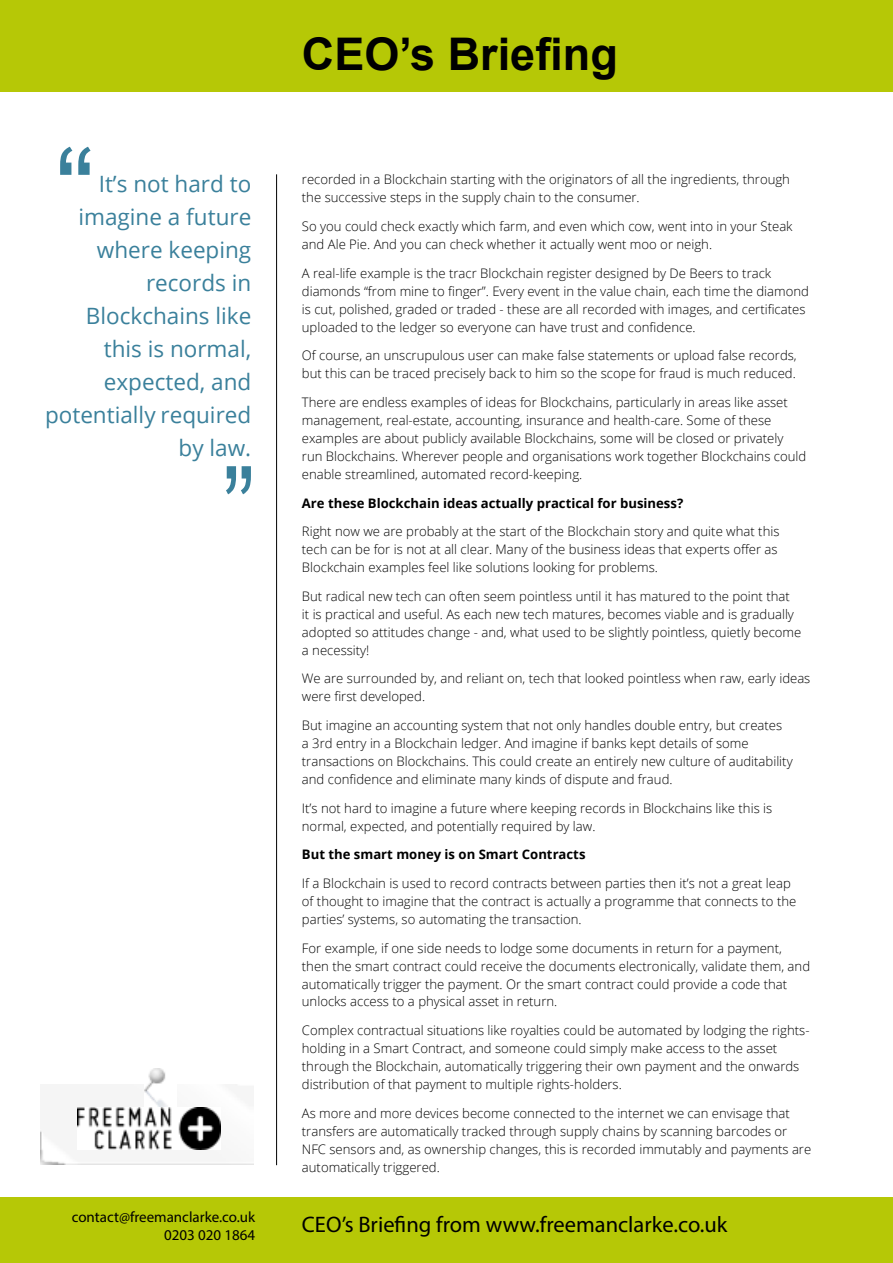
<style>
.page{position:relative;width:893px;height:1263px;background:#fff}
.page>*{position:absolute;margin:0;border:0;box-sizing:border-box;transform-origin:0 0}
.t1{font:120px "Arial";color:#3a809b}
.t2{font:120px "Arial Narrow";color:#3a809b}
.t3{font:700 45px "Arial";color:#000}
.t4{font:22.5px/33px "Open Sans";color:#3a809b;text-align:right}
.t5{font:22.5px "Myriad Pro";color:#000}
.t6{font:15px/18px "Myriad Pro";color:#000;text-align:right}
.t7{font:300 13.2px/18px "Open Sans";color:#000}
.t8{font:700 13.2px "Open Sans";color:#000}
</style>
<div class="page">
<div style="left:0;top:0;width:893px;height:91px;background:#b6c806"></div>
<div style="left:0;top:1197px;width:893px;height:66px;background:#b6c806"></div>
<hr style="left:276px;top:174px;width:1px;height:991px;background:#000">
<img style="left:41px;top:1085px;width:212px;height:79px">
<img style="left:144px;top:1069px;width:32px;height:39px">
<img style="left:77px;top:1108px;width:144px;height:41px">
<h1 class="t1" style="left:55px;top:109px;width:41px">“</h1>
<h3 class="t4" style="left:45px;top:166px;width:208px">It’s not hard to imagine a future where keeping records in<br>Blockchains like this is normal, expected, and potentially required by law.</h3>
<h1 class="t2" style="left:223px;top:422px;width:34px">”</h1>
<h2 class="t3" style="left:302px;top:22px;width:317px">CEO’s Briefing</h2>
<p class="t7" style="left:302px;top:170px;width:490px">recorded in a Blockchain starting with the originators of all the ingredients, through the successive steps in the supply chain to the consumer.</p>
<p class="t7" style="left:302px;top:217px;width:492px">So you could check exactly which farm, and even which cow, went into in your Steak and Ale Pie. And you can check whether it actually went moo or neigh.</p>
<p class="t7" style="left:302px;top:263px;width:509px">A real-life example is the tracr Blockchain register designed by De Beers to track diamonds “from mine to finger”. Every event in the value chain, each time the diamond is cut, polished, graded or traded - these are all recorded with images, and certificates uploaded to the ledger so everyone can have trust and confidence.</p>
<p class="t7" style="left:302px;top:346px;width:496px">Of course, an unscrupulous user can make false statements or upload false records, but this can be traced precisely back to him so the scope for fraud is much reduced.</p>
<p class="t7" style="left:302px;top:393px;width:506px">There are endless examples of ideas for Blockchains, particularly in areas like asset management, real-estate, accounting, insurance and health-care. Some of these examples are about publicly available Blockchains, some will be closed or privately run Blockchains. Wherever people and organisations work together Blockchains could enable streamlined, automated record-keeping.</p>
<p class="t8" style="left:302px;top:493px;width:383px">Are these Blockchain ideas actually practical for business?</p>
<p class="t7" style="left:302px;top:522px;width:479px">Right now we are probably at the start of the Blockchain story and quite what this tech can be for is not at all clear. Many of the business ideas that experts offer as<br>Blockchain examples feel like solutions looking for problems.</p>
<p class="t7" style="left:302px;top:587px;width:501px">But radical new tech can often seem pointless until it has matured to the point that<br>it is practical and useful. As each new tech matures, becomes viable and is gradually adopted so attitudes change - and, what used to be slightly pointless, quietly become a necessity!</p>
<p class="t7" style="left:302px;top:669px;width:510px">We are surrounded by, and reliant on, tech that looked pointless when raw, early ideas were first developed.</p>
<p class="t7" style="left:302px;top:716px;width:492px">But imagine an accounting system that not only handles double entry, but creates<br>a 3rd entry in a Blockchain ledger. And imagine if banks kept details of some transactions on Blockchains. This could create an entirely new culture of auditability and confidence and eliminate many kinds of dispute and fraud.</p>
<p class="t7" style="left:302px;top:798px;width:472px">It’s not hard to imagine a future where keeping records in Blockchains like this is normal, expected, and potentially required by law.</p>
<p class="t8" style="left:302px;top:845px;width:285px">But the smart money is on Smart Contracts</p>
<p class="t7" style="left:302px;top:874px;width:496px">If a Blockchain is used to record contracts between parties then it’s not a great leap of thought to imagine that the contract is actually a programme that connects to the parties’ systems, so automating the transaction.</p>
<p class="t7" style="left:302px;top:938px;width:510px">For example, if one side needs to lodge some documents in return for a payment, then the smart contract could receive the documents electronically, validate them, and automatically trigger the payment. Or the smart contract could provide a code that unlocks access to a physical asset in return.</p>
<p class="t7" style="left:302px;top:1021px;width:509px">Complex contractual situations like royalties could be automated by lodging the rights&shy;holding in a Smart Contract, and someone could simply make access to the asset through the Blockchain, automatically triggering their own payment and the onwards distribution of that payment to multiple rights-holders.</p>
<p class="t7" style="left:302px;top:1103px;width:511px">As more and more devices become connected to the internet we can envisage that transfers are automatically tracked through supply chains by scanning barcodes or NFC sensors and, as ownership changes, this is recorded immutably and payments are automatically triggered.</p>
<p class="t6" style="left:72px;top:1207px;width:185px">contact@freemanclarke.co.uk<br>0203 020 1864</p>
<h3 class="t5" style="left:302px;top:1211px;width:427px">CEO’s Briefing from www.freemanclarke.co.uk</h3>
</div>
